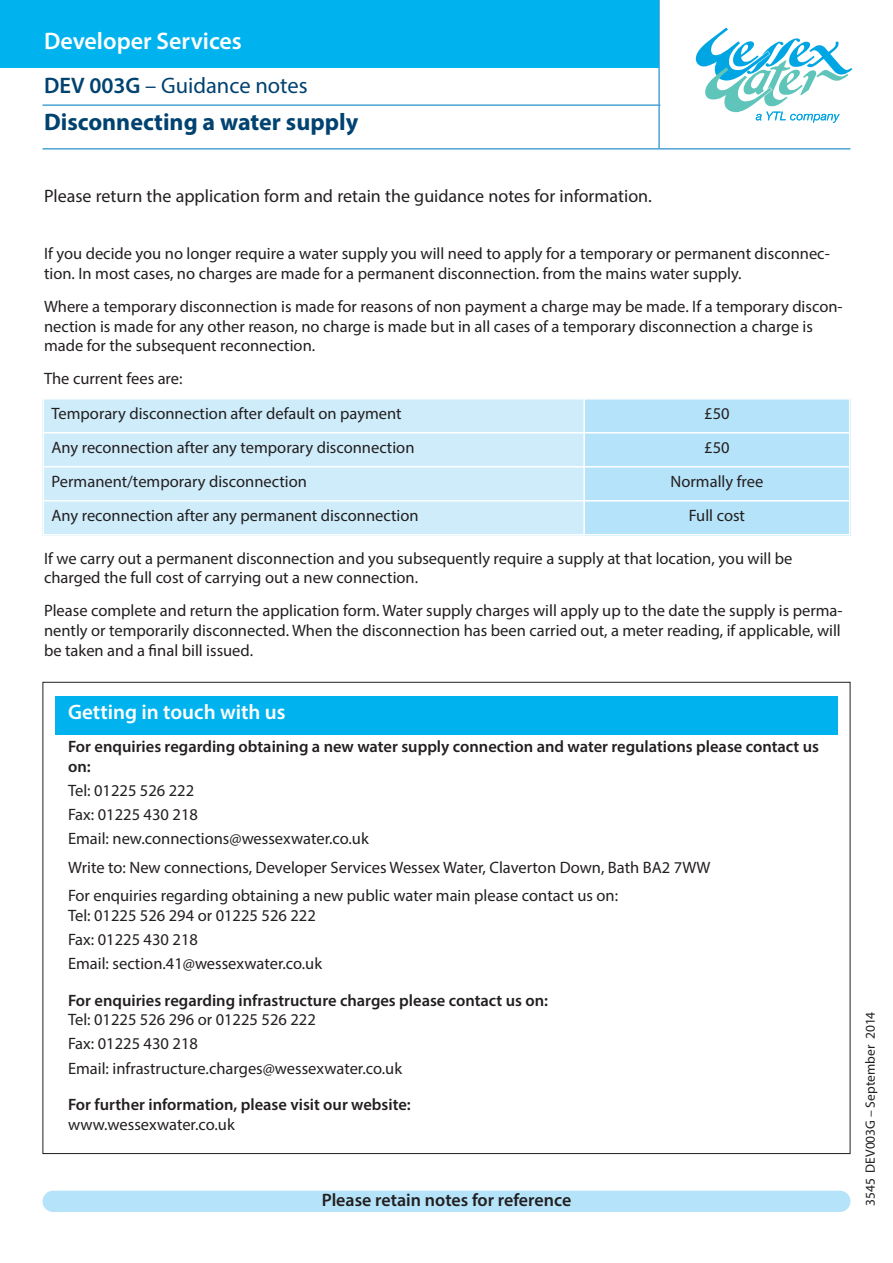
<style>
.page{position:relative;width:893px;height:1263px;background:#fff}
.page>*{position:absolute;margin:0;border:0;box-sizing:border-box;transform-origin:0 0}
.t1{font:700 24px "Myriad Pro";color:#004270}
.t2{font:600 24px "Myriad Pro";color:#fff}
.t3{font:22.5px "Myriad Pro";color:#004270}
.t4{font:600 21px "Myriad Pro";color:#fff}
.t5{font:18px "Myriad Pro";color:#231f20}
.t6{font:600 18px "Myriad Pro";color:#231f20}
.t7{font:16.5px/19.8px "Myriad Pro";color:#231f20}
.t8{font:600 16.5px/19.8px "Myriad Pro";color:#231f20}
.t9{font:13.5px "Myriad Pro";color:#231f20}
.s1{font-weight:600}
.s2{font-weight:400}
</style>
<div class="page">
<div style="left:43px;top:1191px;width:807px;height:21px;background:#b5e3f9;border-radius:11px"></div>
<hr style="left:43px;top:104px;width:617px;height:2px;background:#4aa3d5">
<hr style="left:43px;top:148px;width:807px;height:2px;background:#4aa3d5">
<hr style="left:658px;top:0;width:2px;height:149px;background:#4aa3d5">
<div style="left:43px;top:398px;width:541px;height:35px;background:#ceecfa"></div>
<div style="left:584px;top:398px;width:266px;height:35px;background:#b5e3f9"></div>
<div style="left:43px;top:433px;width:541px;height:34px;background:#ceecfa"></div>
<div style="left:584px;top:433px;width:266px;height:34px;background:#b5e3f9"></div>
<div style="left:43px;top:467px;width:541px;height:34px;background:#ceecfa"></div>
<div style="left:584px;top:467px;width:266px;height:34px;background:#b5e3f9"></div>
<div style="left:43px;top:501px;width:541px;height:34px;background:#ceecfa"></div>
<div style="left:584px;top:501px;width:266px;height:34px;background:#b5e3f9"></div>
<hr style="left:43px;top:398px;width:1px;height:137px;background:#fff">
<hr style="left:583px;top:398px;width:2px;height:137px;background:#fff">
<hr style="left:849px;top:398px;width:1px;height:137px;background:#fff">
<hr style="left:43px;top:398px;width:807px;height:1px;background:#fff">
<hr style="left:43px;top:432px;width:807px;height:1px;background:#fff">
<hr style="left:43px;top:466px;width:807px;height:1px;background:#fff">
<hr style="left:43px;top:500px;width:807px;height:1px;background:#fff">
<hr style="left:43px;top:534px;width:807px;height:1px;background:#fff">
<div style="left:55px;top:696px;width:783px;height:38px;background:#00b3ee"></div>
<div style="left:0;top:0;width:659px;height:68px;background:#00b3ee"></div>
<svg style="left:696px;top:28px;width:156px;height:95px"></svg>
<p class="t2" style="left:44px;top:32px;width:199px">Developer Services</p>
<p class="t3" style="left:44px;top:77px;width:265px"><span class="s1">DEV 003G</span> – Guidance notes</p>
<p class="t1" style="left:44px;top:113px;width:316px">Disconnecting a water supply</p>
<p class="t5" style="left:44px;top:189px;width:609px">Please return the application form and retain the guidance notes for information.</p>
<p class="t7" style="left:44px;top:245px;width:787px">If you decide you no longer require a water supply you will need to apply for a temporary or permanent disconnec&shy;tion. In most cases, no charges are made for a permanent disconnection. from the mains water supply.</p>
<p class="t7" style="left:44px;top:298px;width:800px">Where a temporary disconnection is made for reasons of non payment a charge may be made. If a temporary discon&shy;nection is made for any other reason, no charge is made but in all cases of a temporary disconnection a charge is made for the subsequent reconnection.</p>
<p class="t7" style="left:44px;top:370px;width:140px">The current fees are:</p>
<p class="t7" style="left:52px;top:405px;width:352px">Temporary disconnection after default on payment</p>
<p class="t7" style="left:704px;top:405px;width:27px">£50</p>
<p class="t7" style="left:52px;top:439px;width:364px">Any reconnection after any temporary disconnection</p>
<p class="t7" style="left:704px;top:439px;width:27px">£50</p>
<p class="t7" style="left:52px;top:473px;width:257px">Permanent/temporary disconnection</p>
<p class="t7" style="left:671px;top:473px;width:94px">Normally free</p>
<p class="t7" style="left:52px;top:507px;width:369px">Any reconnection after any permanent disconnection</p>
<p class="t7" style="left:689px;top:507px;width:58px">Full cost</p>
<p class="t7" style="left:44px;top:549px;width:750px">If we carry out a permanent disconnection and you subsequently require a supply at that location, you will be charged the full cost of carrying out a new connection.</p>
<p class="t7" style="left:44px;top:602px;width:800px;text-align:justify">Please complete and return the application form. Water supply charges will apply up to the date the supply is perma&shy;nently or temporarily disconnected. When the disconnection has been carried out, a meter reading, if applicable, will be taken and a final bill issued.</p>
<p class="t4" style="left:68px;top:704px;width:219px">Getting in touch with us</p>
<p class="t8" style="left:68px;top:738px;width:752px">For enquiries regarding obtaining a new water supply connection and water regulations please contact us on:</p>
<p class="t7" style="left:68px;top:780px;width:302px;line-height:24px">Tel: 01225 526 222<br>Fax: 01225 430 218<br>Email: new.connections@wessexwater.co.uk</p>
<p class="t7" style="left:68px;top:854px;width:644px;line-height:28.3px">Write to: New connections, Developer Services Wessex Water, Claverton Down, Bath BA2 7WW<br>For enquiries regarding obtaining a new public water main please contact us on:</p>
<p class="t7" style="left:68px;top:904px;width:256px;line-height:24px">Tel: 01225 526 294 or 01225 526 222<br>Fax: 01225 430 218<br>Email: section.41@wessexwater.co.uk</p>
<p class="t8" style="left:68px;top:991px;width:482px">For enquiries regarding infrastructure charges please contact us on:<br><span class="s2">Tel: 01225 526 296 or 01225 526 222</span></p>
<p class="t7" style="left:68px;top:1033px;width:336px;line-height:24px">Fax: 01225 430 218<br>Email: infrastructure.charges@wessexwater.co.uk</p>
<p class="t8" style="left:68px;top:1096px;width:344px">For further information, please visit our website: <span class="s2">www.wessexwater.co.uk</span></p>
<p class="t6" style="left:322px;top:1193px;width:251px">Please retain notes for reference</p>
<p class="t9" style="left:865px;top:1206px;width:196px;rotate:-90deg">3545 DEV003G – September 2014</p>
</div>
